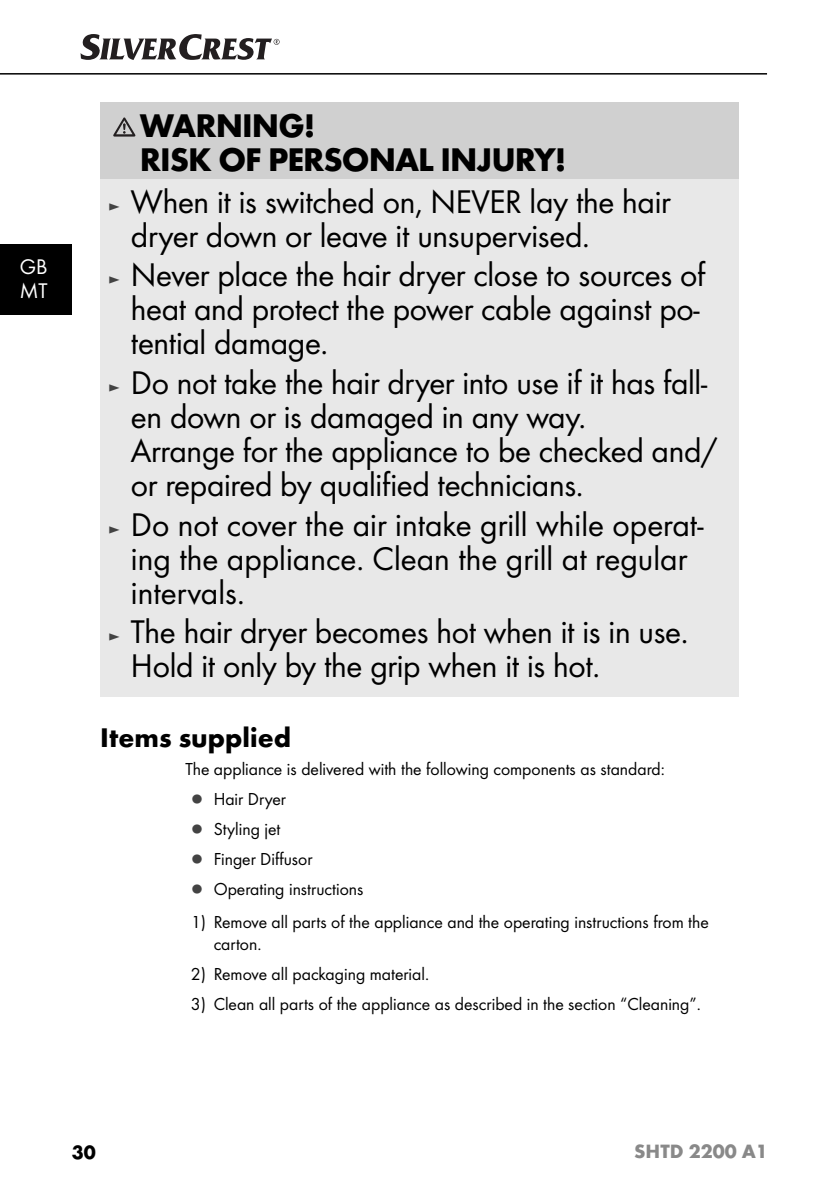
<style>
.page{position:relative;width:839px;height:1191px;background:#fff}
.page>*{position:absolute;margin:0;border:0;box-sizing:border-box;transform-origin:0 0}
.t1{font:34px/34px "Futura Boo";letter-spacing:-.01em;color:#000}
.t2{font:700 34px/34px "Futura";letter-spacing:-.03em;color:#000}
.t3{font:700 28px "Futura";color:#000}
.t4{font:22px/24px "Futura Boo";color:#fff}
.t5{font:700 20px "Futura";color:#898989}
.t6{font:700 20px "Futura";color:#000}
.t7{font:18px/30px "Futura Boo";color:#000}
.s1{font-size:18px;color:#434343}
.s2{color:#434343}
</style>
<div class="page">
<hr style="left:0;top:73px;width:767px;height:2px;background:#000">
<svg style="left:81px;top:34px;width:199px;height:26px"></svg>
<div style="left:0;top:244px;width:72px;height:71px;background:#000"></div>
<div style="left:100px;top:102px;width:638px;height:77px;background:#d0d0d0"></div>
<div style="left:100px;top:179px;width:638px;height:517px;background:#e8e8e8"></div>
<svg style="left:113px;top:117px;width:22px;height:20px"></svg>
<p class="t4" style="left:20px;top:256px;width:29px">GB<br>MT</p>
<p class="t2" style="left:140px;top:112px;width:428px">WARNING!<br>RISK OF PERSONAL INJURY!</p>
<p class="t1" style="left:131px;top:186px;width:541px;text-indent:-23px"><span class="s1">►</span> When it is switched on, NEVER lay the hair dryer down or leave it unsupervised.</p>
<p class="t1" style="left:131px;top:260px;width:576px;text-indent:-23px"><span class="s1">►</span> Never place the hair dryer close to sources of heat and protect the power cable against po&shy;tential damage.</p>
<p class="t1" style="left:131px;top:367px;width:588px;text-indent:-23px"><span class="s1">►</span> Do not take the hair dryer into use if it has fall&shy;en down or is damaged in any way.<br>Arrange for the appliance to be checked and/ or repaired by qualified technicians.</p>
<p class="t1" style="left:131px;top:509px;width:574px;text-indent:-23px"><span class="s1">►</span> Do not cover the air intake grill while operat&shy;ing the appliance. Clean the grill at regular intervals.</p>
<p class="t1" style="left:131px;top:617px;width:559px;text-indent:-23px"><span class="s1">►</span> The hair dryer becomes hot when it is in use.<br>Hold it only by the grip when it is hot.</p>
<p class="t3" style="left:100px;top:727px;width:192px">Items supplied</p>
<p class="t7" style="left:191px;top:754px;width:475px;text-indent:-6px">The appliance is delivered with the following components as standard: <span class="s2">▯</span> Hair Dryer<br><span class="s2">▯</span> Styling jet<br><span class="s2">▯</span> Finger Diffusor<br><span class="s2">▯</span> Operating instructions</p>
<p class="t7" style="left:214px;top:912px;width:497px;line-height:21.6px;text-indent:-23px">1) Remove all parts of the appliance and the operating instructions from the carton.</p>
<p class="t7" style="left:191px;top:959px;width:240px">2) Remove all packaging material.</p>
<p class="t7" style="left:191px;top:990px;width:511px">3) Clean all parts of the appliance as described in the section “Cleaning”.</p>
<p class="t6" style="left:72px;top:1144px;width:25px">30</p>
<p class="t5" style="left:634px;top:1143px;width:135px">SHTD 2200 A1</p>
</div>
